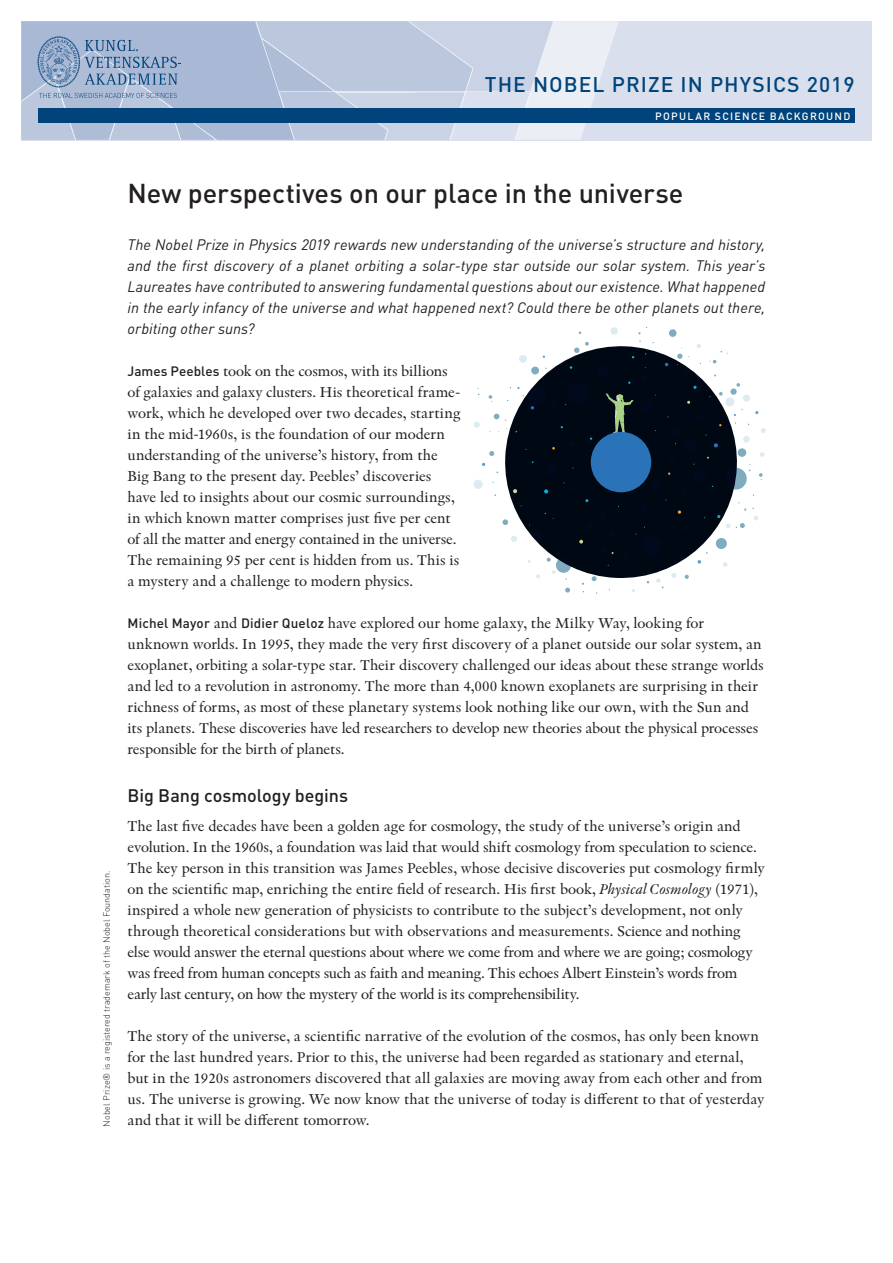
<style>
.page{position:relative;width:893px;height:1263px;background:#fff}
.page>*{position:absolute;margin:0;border:0;box-sizing:border-box;transform-origin:0 0}
.Huvudrubrik{font:500 27px "DIN Pro";letter-spacing:-.005em;color:#231f20}
.Sidhuvud__Nobel{font:500 21px "DIN Pro";letter-spacing:.05em;color:#00447b}
.Textblock__mellanrub{font:500 18px "DIN Pro";color:#231f20}
.Textblock__brödtext{font:15px/21px "Indigo Antiqua Pro Text";letter-spacing:-.005em;color:#231f20}
.Textblock__ingress{font:italic 15px/21px "DIN Pro";letter-spacing:.005em;color:#231f20;text-align:justify}
.Sidhuvud__popvet{font:500 10.5px "DIN Pro";letter-spacing:.12em;color:#fff}
.Finstilt{font:300 9px "DIN Pro";color:#231f20}
.s1{font-family:"DIN Pro";font-weight:500;font-size:13.5px}
.s2{font-style:italic}
</style>
<div class="page">
<div style="left:21px;top:21px;width:851px;height:119px;background:#d9dfec"></div>
<div style="left:38px;top:108px;width:817px;height:15px;background:#00447b"></div>
<svg style="left:21px;top:21px;width:598px;height:119px"></svg>
<div style="left:473px;top:480px;width:10px;height:9px;background:#f1f6f8;border-radius:50%"></div>
<div style="left:610px;top:327px;width:8px;height:8px;background:#deebf0;border-radius:50%"></div>
<div style="left:669px;top:329px;width:7px;height:8px;background:#7facbf;border-radius:50%"></div>
<svg style="left:474px;top:340px;width:292px;height:254px"></svg>
<p class="Sidhuvud__Nobel" style="left:485px;top:70px;width:371px">THE NOBEL PRIZE IN PHYSICS 2019</p>
<p class="Sidhuvud__popvet" style="left:655px;top:109px;width:197px">POPULAR SCIENCE BACKGROUND</p>
<p class="Finstilt" style="left:100px;top:1127px;width:258px;rotate:-90deg">Nobel Prize® is a registered trademark of the Nobel Foundation.</p>
<p class="Huvudrubrik" style="left:128px;top:175px;width:557px">New perspectives on our place in the universe</p>
<p class="Textblock__ingress" style="left:128px;top:234px;width:639px">The Nobel Prize in Physics 2019 rewards new understanding of the universe’s structure and history, and the first discovery of a planet orbiting a solar-type star outside our solar system. This year’s Laureates have contributed to answering fundamental questions about our existence. What happened in the early infancy of the universe and what happened next? Could there be other planets out there, orbiting other suns?</p>
<p class="Textblock__brödtext" style="left:128px;top:361px;width:335px"><span class="s1">James Peebles</span> took on the cosmos, with its billions of galaxies and galaxy clusters. His theoretical frame&shy;work, which he developed over two decades, starting in the mid-1960s, is the foundation of our modern understanding of the universe’s history, from the Big Bang to the present day. Peebles’ discoveries have led to insights about our cosmic surroundings, in which known matter comprises just five per cent of all the matter and energy contained in the universe.<br>The remaining 95 per cent is hidden from us. This is a mystery and a challenge to modern physics.</p>
<p class="Textblock__brödtext" style="left:128px;top:613px;width:638px"><span class="s1">Michel Mayor</span> and <span class="s1">Didier Queloz</span> have explored our home galaxy, the Milky Way, looking for unknown worlds. In 1995, they made the very first discovery of a planet outside our solar system, an exoplanet, orbiting a solar-type star. Their discovery challenged our ideas about these strange worlds and led to a revolution in astronomy. The more than 4,000 known exoplanets are surprising in their richness of forms, as most of these planetary systems look nothing like our own, with the Sun and its planets. These discoveries have led researchers to develop new theories about the physical processes responsible for the birth of planets.</p>
<p class="Textblock__mellanrub" style="left:128px;top:783px;width:222px">Big Bang cosmology begins</p>
<p class="Textblock__brödtext" style="left:128px;top:816px;width:639px">The last five decades have been a golden age for cosmology, the study of the universe’s origin and evolution. In the 1960s, a foundation was laid that would shift cosmology from speculation to science.<br>The key person in this transition was James Peebles, whose decisive discoveries put cosmology firmly on the scientific map, enriching the entire field of research. His first book, <span class="s2">Physical Cosmology</span> (1971), inspired a whole new generation of physicists to contribute to the subject’s development, not only through theoretical considerations but with observations and measurements. Science and nothing else would answer the eternal questions about where we come from and where we are going; cosmology was freed from human concepts such as faith and meaning. This echoes Albert Einstein’s words from early last century, on how the mystery of the world is its comprehensibility.</p>
<p class="Textblock__brödtext" style="left:128px;top:1026px;width:638px">The story of the universe, a scientific narrative of the evolution of the cosmos, has only been known for the last hundred years. Prior to this, the universe had been regarded as stationary and eternal, but in the 1920s astronomers discovered that all galaxies are moving away from each other and from us. The universe is growing. We now know that the universe of today is different to that of yesterday</p>
<p class="Textblock__brödtext" style="left:128px;top:1110px;width:244px">and that it will be different tomorrow.</p>
</div>
